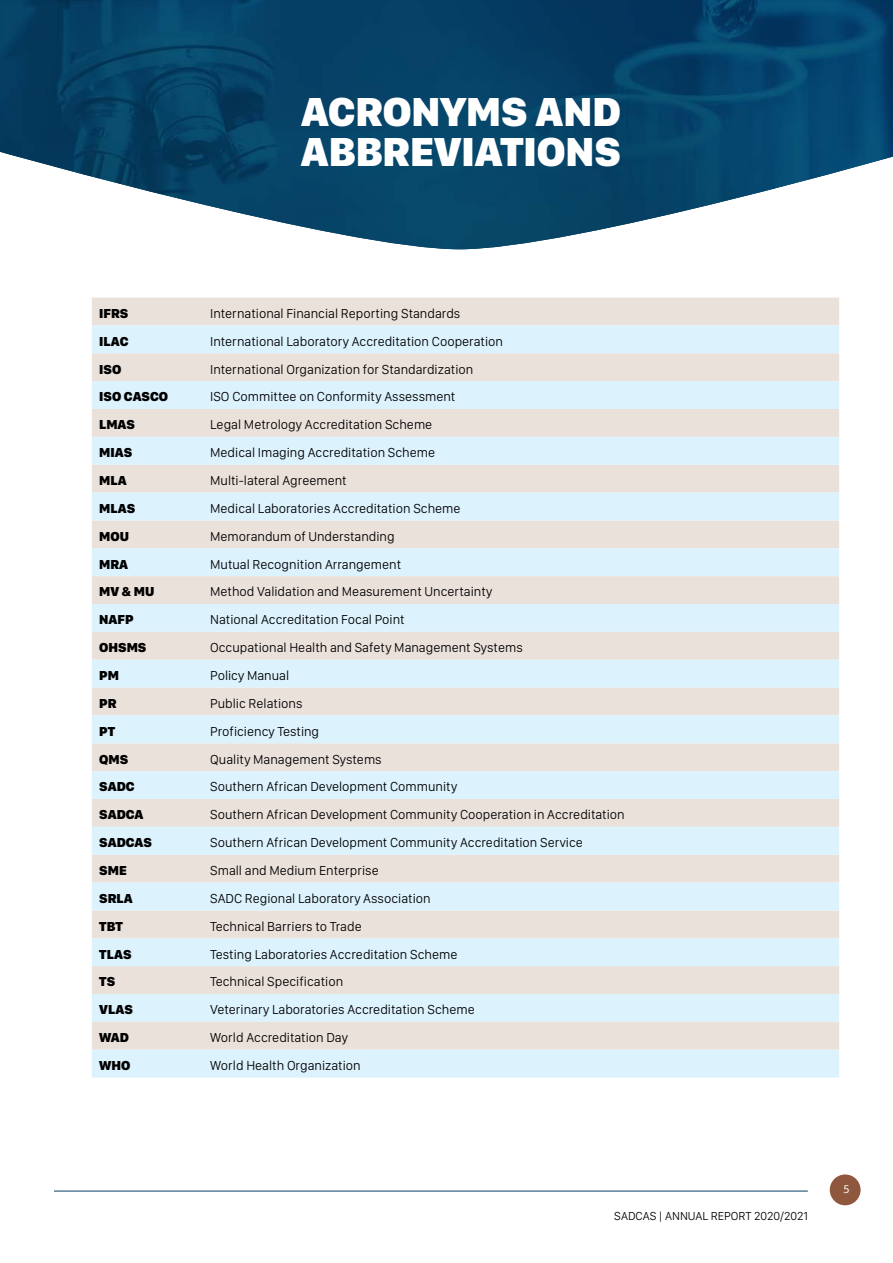
<style>
.page{position:relative;width:893px;height:1263px;background:#fff}
.page>*{position:absolute;margin:0;border:0;box-sizing:border-box;transform-origin:0 0}
.t1{font:900 42px/41px "SF Compact Display";color:#fff}
.t2{font:300 13.5px "SF Compact Display";color:#000}
.t3{font:900 13.5px "SF Compact Display";color:#000}
.t4{font:300 12px "SF Compact Display";color:#000}
.t5{font:12px "Source Sans Pro";color:#fff}
</style>
<div class="page">
<div style="left:830px;top:1174px;width:31px;height:31px;background:#8f573d;border-radius:50%"></div>
<hr style="left:54px;top:1191px;width:754px;height:1px;background:#064063">
<img style="left:0;top:0;width:893px;height:249px">
<div style="left:92px;top:298px;width:747px;height:27px;background:#ebe1db"></div>
<svg style="left:92px;top:325px;width:747px;height:752px;background:#e3e9ec"></svg>
<h1 class="t1" style="left:301px;top:91px;width:322px">ACRONYMS AND<br>ABBREVIATIONS</h1>
<p class="t3" style="left:99px;top:305px;width:31px">IFRS</p>
<p class="t2" style="left:210px;top:305px;width:252px">International Financial Reporting Standards</p>
<p class="t3" style="left:99px;top:333px;width:31px">ILAC</p>
<p class="t2" style="left:210px;top:333px;width:294px">International Laboratory Accreditation Cooperation</p>
<p class="t3" style="left:99px;top:361px;width:24px">ISO</p>
<p class="t2" style="left:210px;top:361px;width:265px">International Organization for Standardization</p>
<p class="t3" style="left:99px;top:389px;width:70px">ISO CASCO</p>
<p class="t2" style="left:210px;top:389px;width:247px">ISO Committee on Conformity Assessment</p>
<p class="t3" style="left:99px;top:417px;width:37px">LMAS</p>
<p class="t2" style="left:210px;top:417px;width:224px">Legal Metrology Accreditation Scheme</p>
<p class="t3" style="left:99px;top:445px;width:34px">MIAS</p>
<p class="t2" style="left:210px;top:445px;width:226px">Medical Imaging Accreditation Scheme</p>
<p class="t3" style="left:99px;top:472px;width:29px">MLA</p>
<p class="t2" style="left:210px;top:472px;width:138px">Multi-lateral Agreement</p>
<p class="t3" style="left:99px;top:500px;width:38px">MLAS</p>
<p class="t2" style="left:210px;top:500px;width:252px">Medical Laboratories Accreditation Scheme</p>
<p class="t3" style="left:99px;top:528px;width:31px">MOU</p>
<p class="t2" style="left:210px;top:528px;width:186px">Memorandum of Understanding</p>
<p class="t3" style="left:99px;top:556px;width:30px">MRA</p>
<p class="t2" style="left:210px;top:556px;width:192px">Mutual Recognition Arrangement</p>
<p class="t3" style="left:99px;top:584px;width:57px">MV &amp; MU</p>
<p class="t2" style="left:210px;top:584px;width:284px">Method Validation and Measurement Uncertainty</p>
<p class="t3" style="left:99px;top:612px;width:36px">NAFP</p>
<p class="t2" style="left:210px;top:612px;width:196px">National Accreditation Focal Point</p>
<p class="t3" style="left:99px;top:640px;width:49px">OHSMS</p>
<p class="t2" style="left:210px;top:640px;width:314px">Occupational Health and Safety Management Systems</p>
<p class="t3" style="left:99px;top:667px;width:21px">PM</p>
<p class="t2" style="left:210px;top:667px;width:80px">Policy Manual</p>
<p class="t3" style="left:99px;top:695px;width:19px">PR</p>
<p class="t2" style="left:210px;top:695px;width:94px">Public Relations</p>
<p class="t3" style="left:99px;top:723px;width:17px">PT</p>
<p class="t2" style="left:210px;top:723px;width:111px">Proficiency Testing</p>
<p class="t3" style="left:99px;top:751px;width:31px">QMS</p>
<p class="t2" style="left:210px;top:751px;width:173px">Quality Management Systems</p>
<p class="t3" style="left:99px;top:779px;width:37px">SADC</p>
<p class="t2" style="left:210px;top:779px;width:249px">Southern African Development Community</p>
<p class="t3" style="left:99px;top:807px;width:46px">SADCA</p>
<p class="t2" style="left:210px;top:807px;width:416px">Southern African Development Community Cooperation in Accreditation</p>
<p class="t3" style="left:99px;top:834px;width:54px">SADCAS</p>
<p class="t2" style="left:210px;top:834px;width:374px">Southern African Development Community Accreditation Service</p>
<p class="t3" style="left:99px;top:862px;width:29px">SME</p>
<p class="t2" style="left:210px;top:862px;width:170px">Small and Medium Enterprise</p>
<p class="t3" style="left:99px;top:890px;width:35px">SRLA</p>
<p class="t2" style="left:210px;top:890px;width:222px">SADC Regional Laboratory Association</p>
<p class="t3" style="left:99px;top:918px;width:25px">TBT</p>
<p class="t2" style="left:210px;top:918px;width:153px">Technical Barriers to Trade</p>
<p class="t3" style="left:99px;top:946px;width:34px">TLAS</p>
<p class="t2" style="left:210px;top:946px;width:249px">Testing Laboratories Accreditation Scheme</p>
<p class="t3" style="left:99px;top:974px;width:17px">TS</p>
<p class="t2" style="left:210px;top:974px;width:134px">Technical Specification</p>
<p class="t3" style="left:99px;top:1002px;width:35px">VLAS</p>
<p class="t2" style="left:210px;top:1002px;width:266px">Veterinary Laboratories Accreditation Scheme</p>
<p class="t3" style="left:99px;top:1029px;width:31px">WAD</p>
<p class="t2" style="left:210px;top:1029px;width:139px">World Accreditation Day</p>
<p class="t3" style="left:99px;top:1057px;width:33px">WHO</p>
<p class="t2" style="left:210px;top:1057px;width:152px">World Health Organization</p>
<p class="t4" style="left:614px;top:1209px;width:195px">SADCAS | ANNUAL REPORT 2020/2021</p>
<p class="t5" style="left:843px;top:1182px;width:7px">5</p>
</div>
